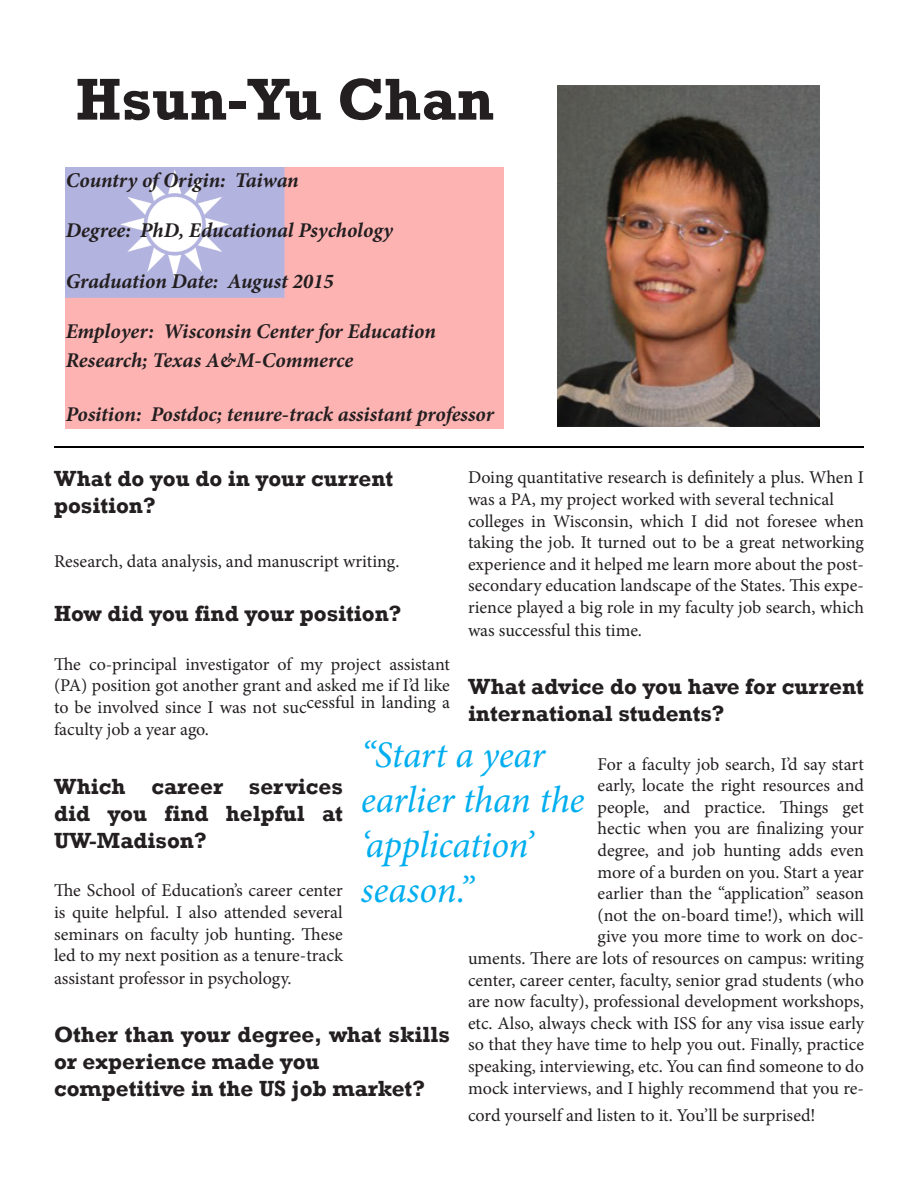
<style>
.page{position:relative;width:918px;height:1188px;background:#fff}
.page>*{position:absolute;margin:0;border:0;box-sizing:border-box;transform-origin:0 0}
.t1{font:700 60px "Rockwell";color:#231f20}
.t2{font:italic 37.5px/45px "Minion Pro";letter-spacing:-.01em;color:#00aeef}
.t3{font:700 22.5px/27px "Rockwell";color:#231f20}
.t4{font:italic 700 21px "Minion Pro";letter-spacing:-.005em;color:#231f20}
.t5{font:18px/21.6px "Minion Pro";color:#231f20;text-align:justify}
</style>
<div class="page">
<img style="left:66px;top:167px;width:438px;height:262px">
<hr style="left:54px;top:446px;width:810px;height:2px;background:#000">
<img style="left:558px;top:86px;width:262px;height:341px">
<p class="t1" style="left:76px;top:63px;width:420px">Hsun-Yu Chan</p>
<p class="t4" style="left:66px;top:165px;width:235px">Country of Origin: Taiwan</p>
<p class="t4" style="left:66px;top:216px;width:329px">Degree: PhD, Educational Psychology</p>
<p class="t4" style="left:66px;top:266px;width:270px">Graduation Date: August 2015</p>
<p class="t4" style="left:66px;top:317px;width:372px">Employer: Wisconsin Center for Education</p>
<p class="t4" style="left:66px;top:345px;width:289px">Research; Texas A&amp;M-Commerce</p>
<p class="t4" style="left:66px;top:399px;width:430px">Position: Postdoc; tenure-track assistant professor</p>
<p class="t3" style="left:54px;top:465px;width:341px">What do you do in your current</p>
<p class="t3" style="left:54px;top:492px;width:103px">position?</p>
<p class="t5" style="left:54px;top:550px;width:347px">Research, data analysis, and manuscript writing.</p>
<p class="t3" style="left:54px;top:600px;width:349px">How did you find your position?</p>
<p class="t5" style="left:54px;top:653px;width:398px">The co-principal investigator of my project assistant (PA) position got another grant and asked me if I’d like to be involved since I was not successful in landing a faculty job a year ago.</p>
<p class="t3" style="left:54px;top:773px;width:290px;text-align:justify">Which career services did you find helpful at UW-Madison?</p>
<p class="t5" style="left:54px;top:880px;width:290px">The School of Education’s career center is quite helpful. I also attended several seminars on faculty job hunting. These led to my next position as a tenure-track assistant professor in psychology.</p>
<p class="t3" style="left:54px;top:1021px;width:398px">Other than your degree, what skills or experience made you</p>
<p class="t3" style="left:54px;top:1075px;width:373px">competitive in the US job market?</p>
<p class="t5" style="left:468px;top:467px;width:397px">Doing quantitative research is definitely a plus. When I was a PA, my project worked with several technical</p>
<p class="t5" style="left:468px;top:510px;width:398px">colleges in Wisconsin, which I did not foresee when taking the job. It turned out to be a great networking experience and it helped me learn more about the post&shy;secondary education landscape of the States. This expe&shy;rience played a big role in my faculty job search, which was successful this time.</p>
<p class="t3" style="left:468px;top:673px;width:397px">What advice do you have for current international students?</p>
<p class="t5" style="left:468px;top:753px;width:398px;text-align:right">For a faculty job search, I’d say start<br>early, locate the right resources and<br>people, and practice. Things get<br>hectic when you are finalizing your<br>degree, and job hunting adds even<br>more of a burden on you. Start a year<br>earlier than the “application” season<br>(not the on-board time!), which will<br>give you more time to work on doc-<br>uments. There are lots of resources on campus: writing center, career center, faculty, senior grad students (who are now faculty), professional development workshops, etc. Also, always check with ISS for any visa issue early so that they have time to help you out. Finally, practice speaking, interviewing, etc. You can find someone to do mock interviews, and I highly recommend that you re-</p>
<p class="t5" style="left:468px;top:1104px;width:349px">cord yourself and listen to it. You’ll be surprised!</p>
<p class="t2" style="left:361px;top:733px;width:225px">“Start a year earlier than the ‘application’</p>
<p class="t2" style="left:361px;top:868px;width:114px">season.”</p>
</div>
